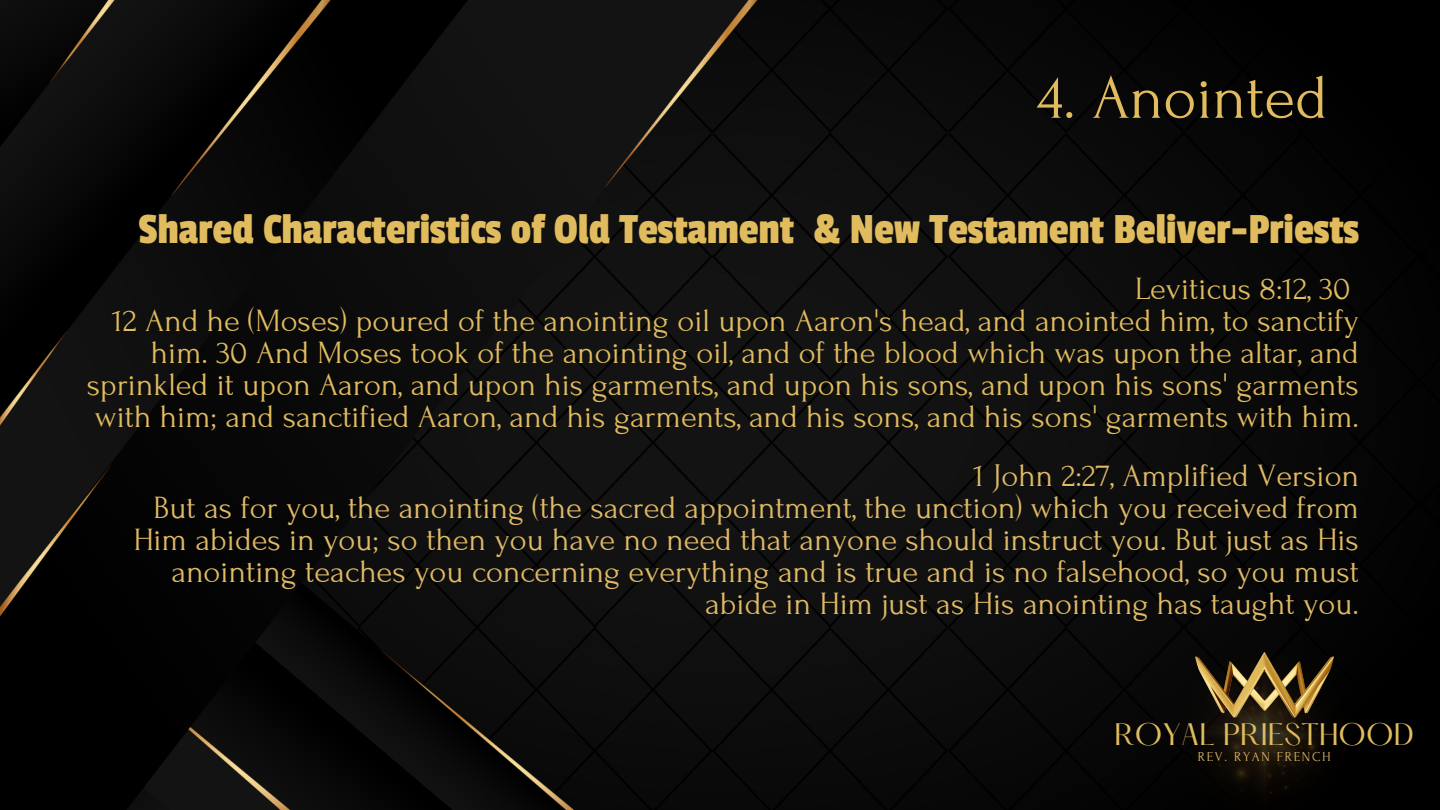
<style>
.page{position:relative;width:1440px;height:810px;background:#fff}
.page>*{position:absolute;margin:0;border:0;box-sizing:border-box;transform-origin:0 0}
.t1{font:63.5px "Forum";color:#e1bc5f}
.t2{font:45px "Passion One";color:#e1bc5f}
.t3{font:32.5px/31.9px "Forum";color:#e1bc5f;text-align:right}
.t4{font:32.5px/31.9px "Forum";color:#e1ba66;text-align:right}
.t5{font:27.12px "Hatton";color:#e1bc5f}
.t6{font:13.62px "Forum";letter-spacing:.12em;color:#e1ba66}
</style>
<div class="page">
<img style="left:0;top:0;width:1440px;height:810px">
<img style="left:1154px;top:624px;width:220px;height:186px">
<img style="left:1195px;top:653px;width:138px;height:64px">
<p class="t1" style="left:1036px;top:63px;width:293px">4. Anointed</p>
<p class="t2" style="left:139px;top:205px;width:1222px">Shared Characteristics of Old Testament &amp; New Testament Beliver-Priests</p>
<p class="t3" style="left:1135px;top:273px;width:217px">Leviticus 8:12, 30</p>
<p class="t3" style="left:87px;top:305px;width:1274px">12 And he (Moses) poured of the anointing oil upon Aaron's head, and anointed him, to sanctify him. 30 And Moses took of the anointing oil, and of the blood which was upon the altar, and sprinkled it upon Aaron, and upon his garments, and upon his sons, and upon his sons' garments with him; and sanctified Aaron, and his garments, and his sons, and his sons' garments with him.</p>
<p class="t4" style="left:974px;top:460px;width:387px">1 John 2:27, Amplified Version</p>
<p class="t4" style="left:133px;top:492px;width:1227px">But as for you, the anointing (the sacred appointment, the unction) which you received from Him abides in you; so then you have no need that anyone should instruct you. But just as His anointing teaches you concerning everything and is true and is no falsehood, so you must abide in Him just as His anointing has taught you.</p>
<p class="t5" style="left:1114px;top:721px;width:301px">ROYAL PRIESTHOOD</p>
<p class="t6" style="left:1198px;top:749px;width:134px">REV. RYAN FRENCH</p>
</div>
